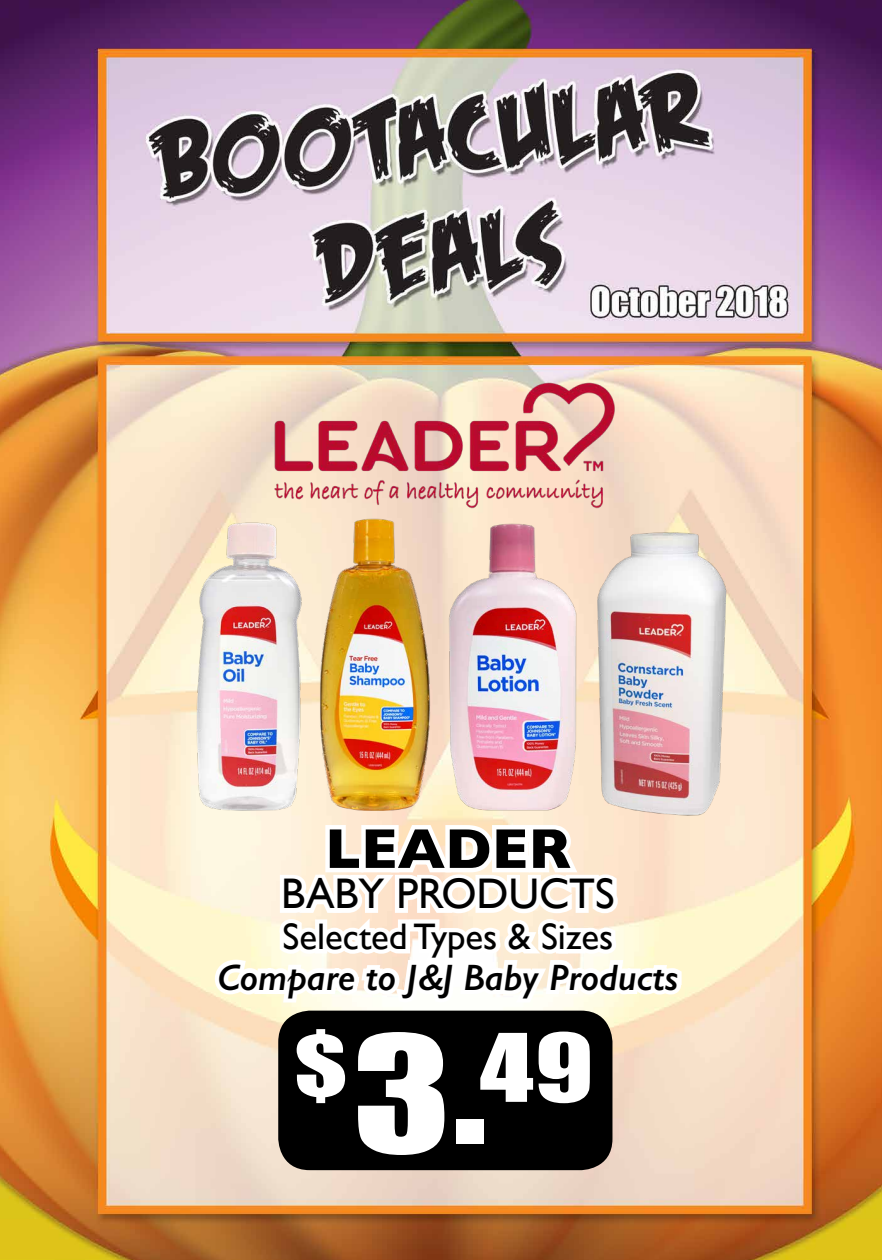
<style>
.page{position:relative;width:882px;height:1260px;background:#fff}
.page>*{position:absolute;margin:0;border:0;box-sizing:border-box;transform-origin:0 0}
.t1{font:149.62px "Impact";color:#fff;scale:1.24 1}
.t2{font:700 56.79px "Gill Sans";color:#000}
.t3{font:42.79px "Gill Sans";color:#000}
.t4{font:italic 600 36.84px "Gill Sans";color:#000}
.t5{font:36.84px "Gill Sans";color:#000}
</style>
<div class="page">
<img style="left:0;top:0;width:882px;height:1260px">
<svg style="left:208px;top:825px;width:481px;height:186px"></svg>
<div style="left:278px;top:1011px;width:334px;height:159px;background:#000;border-radius:32px"></div>
<img style="left:237px;top:345px;width:417px;height:170px">
<img style="left:177px;top:496px;width:133px;height:345px">
<img style="left:288px;top:499px;width:173px;height:329px">
<img style="left:427px;top:515px;width:166px;height:310px">
<img style="left:593px;top:510px;width:144px;height:322px">
<h2 class="t2" style="left:325px;top:804px;width:247px">LEADER</h2>
<p class="t3" style="left:281px;top:869px;width:335px">BABY PRODUCTS</p>
<p class="t5" style="left:283px;top:915px;width:332px">Selected Types &amp; Sizes</p>
<p class="t4" style="left:217px;top:955px;width:462px">Compare to J&amp;J Baby Products</p>
<h1 class="t1" style="left:294px;top:973px;width:243px"><sup>$</sup>3.<sup>49</sup></h1>
</div>
